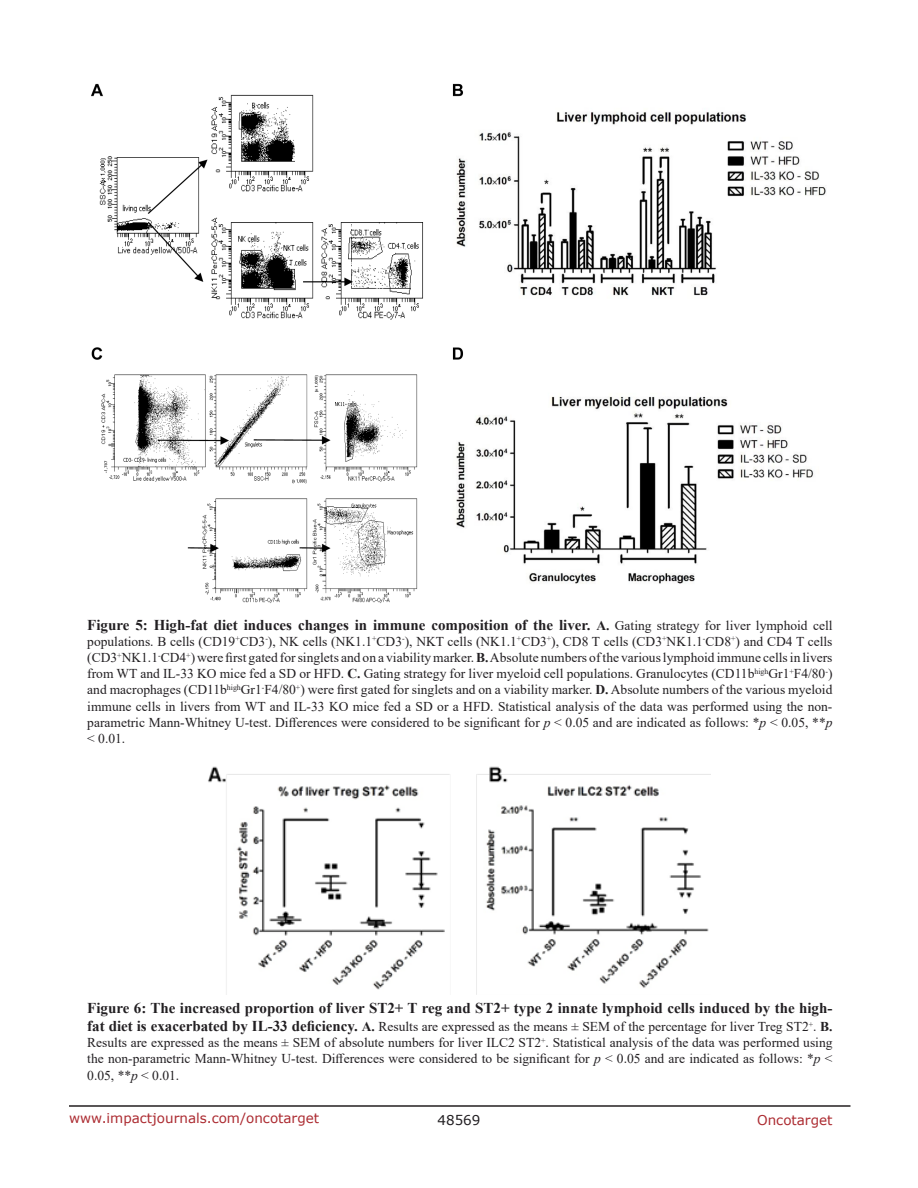
<style>
.page{position:relative;width:918px;height:1188px;background:#fff}
.page>*{position:absolute;margin:0;border:0;box-sizing:border-box;transform-origin:0 0}
.FigureText{font:700 15px "Times New Roman";color:#221f22}
.FigureText-2{font:13.5px/16.2px "Times New Roman";color:#221f22;text-align:justify}
.t1{font:13.5px "Verdana";color:#ac2b31}
.t2{font:13.5px "Verdana";color:#221f22}
.s1{font-size:13.5px}
.s2{font-weight:400;font-size:13.5px}
.s3{font-weight:700}
.s4{font-style:italic}
.s5{font-weight:700;font-size:15px}
</style>
<div class="page">
<hr style="left:69px;top:1105px;width:781px;height:2px;background:#231f20">
<img style="left:91px;top:83px;width:735px;height:521px">
<img style="left:208px;top:766px;width:503px;height:229px">
<p class="FigureText" style="left:87px;top:614px;width:747px">Figure 5: High-fat diet induces changes in immune composition of the liver. <span class="s1">A.</span> <span class="s2">Gating strategy for liver lymphoid cell</span></p>
<p class="FigureText-2" style="left:87px;top:633px;width:747px">populations. B cells (CD19<sup>+</sup>CD3<sup>-</sup>), NK cells (NK1.1<sup>+</sup>CD3<sup>-</sup>), NKT cells (NK1.1<sup>+</sup>CD3<sup>+</sup>), CD8 T cells (CD3<sup>+</sup>NK1.1<sup>-</sup>CD8<sup>+</sup>) and CD4 T cells (CD3<sup>+</sup>NK1.1<sup>-</sup>CD4<sup>+</sup>) were first gated for singlets and on a viability marker. <span class="s3">B.</span> Absolute numbers of the various lymphoid immune cells in livers from WT and IL-33 KO mice fed a SD or HFD. <span class="s3">C.</span> Gating strategy for liver myeloid cell populations. Granulocytes (CD11b<sup>high</sup>Gr1<sup>+</sup>F4/80<sup>-</sup>) and macrophages (CD11b<sup>high</sup>Gr1<sup>-</sup>F4/80<sup>+</sup>) were first gated for singlets and on a viability marker. <span class="s3">D.</span> Absolute numbers of the various myeloid immune cells in livers from WT and IL-33 KO mice fed a SD or a HFD. Statistical analysis of the data was performed using the non&shy;parametric Mann-Whitney U-test. Differences were considered to be significant for <span class="s4">p</span> &lt; 0.05 and are indicated as follows: *<span class="s4">p</span> &lt; 0.05, **<span class="s4">p </span>&lt; 0.01.</p>
<p class="FigureText" style="left:87px;top:997px;width:747px">Figure 6: The increased proportion of liver ST2+ T reg and ST2+ type 2 innate lymphoid cells induced by the high-</p>
<p class="FigureText-2" style="left:87px;top:1018px;width:747px"><span class="s5">fat diet is exacerbated by IL-33 deficiency.</span> <span class="s3">A.</span> Results are expressed as the means ± SEM of the percentage for liver Treg ST2<sup>+</sup>. <span class="s3">B.<br></span>Results are expressed as the means ± SEM of absolute numbers for liver ILC2 ST2<sup>+</sup>. Statistical analysis of the data was performed using the non-parametric Mann-Whitney U-test. Differences were considered to be significant for <span class="s4">p</span> &lt; 0.05 and are indicated as follows: *<span class="s4">p</span> &lt; 0.05, **<span class="s4">p</span> &lt; 0.01.</p>
<p class="t1" style="left:69px;top:1109px;width:252px">www.impactjournals.com/oncotarget</p>
<p class="t2" style="left:438px;top:1111px;width:44px">48569</p>
<p class="t1" style="left:757px;top:1111px;width:77px">Oncotarget</p>
</div>
